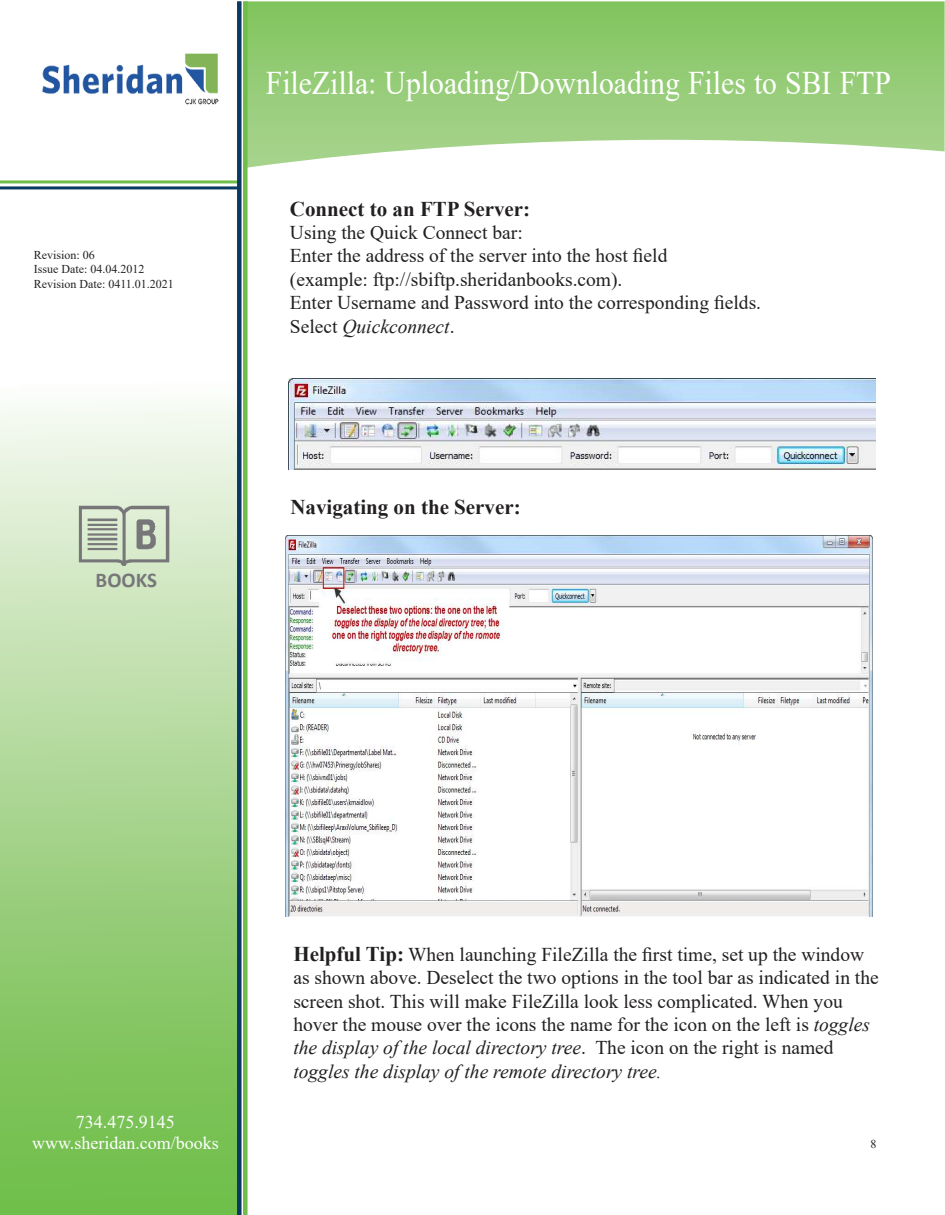
<style>
.page{position:relative;width:945px;height:1215px;background:#fff}
.page>*{position:absolute;margin:0;border:0;box-sizing:border-box;transform-origin:0 0}
.t1{font:33px "Times New Roman";color:#fff;scale:.9 1}
.t2{font:700 21px "Times New Roman";color:#221f1f}
.t3{font:700 21px "Calibri";color:#77777a}
.t4{font:19.5px/23.4px "Times New Roman";color:#221f1f}
.t5{font:18px/21.6px "Times New Roman";color:#fff;text-align:center}
.t6{font:12px/14.4px "Times New Roman";color:#221f1f}
.s1{font-style:italic}
.s2{font-weight:700;font-size:21px}
.s3{font-style:italic;font-size:18px}
</style>
<div class="page">
<img style="left:248px;top:1px;width:697px;height:167px">
<img style="left:0;top:183px;width:237px;height:1032px">
<hr style="left:0;top:180px;width:238px;height:3px;background:#6ebe49">
<hr style="left:0;top:186px;width:238px;height:3px;background:#0a3a60">
<div style="left:237px;top:1px;width:5px;height:1214px;background:#0a3a60"></div>
<div style="left:243px;top:1px;width:5px;height:1214px;background:#6ebe49"></div>
<img style="left:42px;top:53px;width:177px;height:52px">
<img style="left:78px;top:505px;width:96px;height:63px">
<img style="left:288px;top:378px;width:588px;height:91px">
<img style="left:285px;top:535px;width:587px;height:382px">
<p class="t6" style="left:34px;top:248px;width:142px">Revision: 06<br>Issue Date: 04.04.2012<br>Revision Date: 0411.01.2021</p>
<p class="t3" style="left:96px;top:567px;width:63px">BOOKS</p>
<h1 class="t1" style="left:266px;top:71px;width:696px">FileZilla: Uploading/Downloading Files to SBI FTP</h1>
<p class="t2" style="left:290px;top:201px;width:242px">Connect to an FTP Server:</p>
<p class="t4" style="left:290px;top:223px;width:473px">Using the Quick Connect bar:<br>Enter the address of the server into the host field<br>(example: ftp://sbiftp.sheridanbooks.com).<br>Enter Username and Password into the corresponding fields.<br>Select <span class="s1">Quickconnect</span>.</p>
<p class="t2" style="left:290px;top:500px;width:232px">Navigating on the Server:</p>
<p class="t5" style="left:32px;top:1111px;width:188px">734.475.9145 www.sheridan.com/books</p>
<p class="t4" style="left:293px;top:942px;width:587px"><span class="s2">Helpful Tip:</span> When launching FileZilla the first time, set up the window as shown above. Deselect the two options in the tool bar as indicated in the screen shot. This will make FileZilla look less complicated. When you hover the mouse over the icons the name for the icon on the left is <span class="s1">toggles the display of the local directory tree</span>. The icon on the right is named <span class="s1">toggles the display of the remote directory tree</span><span class="s3">.</span></p>
<p class="t6" style="left:871px;top:1138px;width:7px">8</p>
</div>
